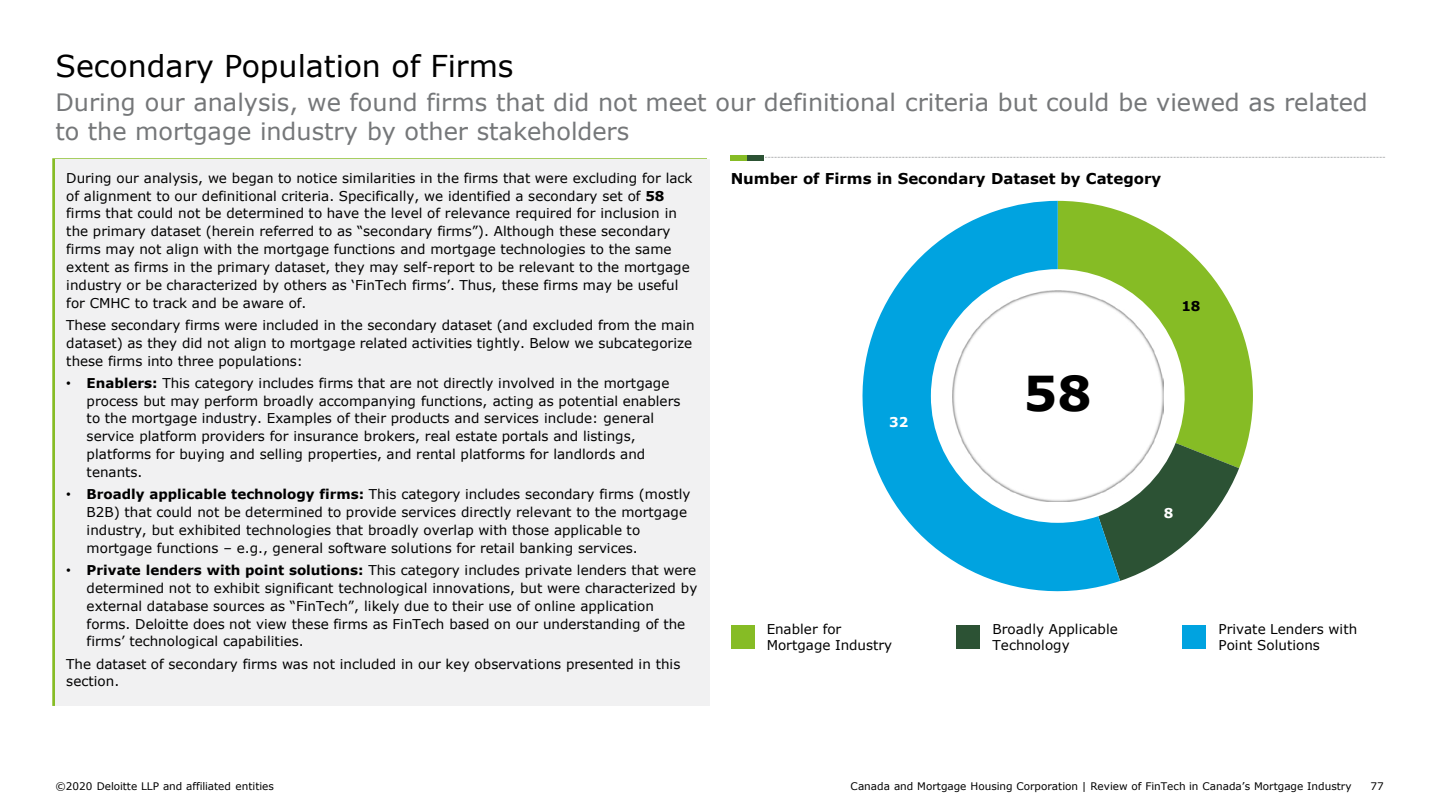
<style>
.page{position:relative;width:1440px;height:810px;background:#fff}
.page>*{position:absolute;margin:0;border:0;box-sizing:border-box;transform-origin:0 0}
.t1{font:700 48px "Verdana";color:#000}
.t2{font:30px "Verdana";color:#000}
.t3{font:24px/28.8px "Verdana";color:#757779}
.t4{font:700 15px "Verdana";color:#000}
.t5{font:13.5px/17.9px "Verdana";letter-spacing:.005em;color:#000}
.t6{font:700 13.5px "Verdana";color:#fff}
.t7{font:700 13.5px "Verdana";color:#000}
.t8{font:10.5px "Verdana";color:#000}
.s1{font-weight:700}
.s2{font-family:"Arial"}
</style>
<div class="page">
<div style="left:55px;top:159px;width:654px;height:546px;background:#f1f1f2"></div>
<svg style="left:765px;top:157px;width:620px;height:1px"></svg>
<div style="left:730px;top:155px;width:17px;height:6px;background:#86bc25"></div>
<div style="left:747px;top:155px;width:17px;height:6px;background:#2c5234"></div>
<svg style="left:1120px;top:211px;width:133px;height:257px;fill:#86bc25"></svg>
<svg style="left:1120px;top:443px;width:119px;height:138px"></svg>
<svg style="left:862px;top:201px;width:258px;height:391px;fill:#00a3e0"></svg>
<img style="left:952px;top:291px;width:211px;height:210px">
<div style="left:730px;top:625px;width:24px;height:24px;background:#86bc25"></div>
<div style="left:956px;top:625px;width:24px;height:24px;background:#2c5234"></div>
<div style="left:1182px;top:625px;width:24px;height:24px;background:#00a3e0"></div>
<h2 class="t2" style="left:56px;top:46px;width:459px">Secondary Population of Firms</h2>
<h3 class="t3" style="left:56px;top:87px;width:1314px">During our analysis, we found firms that did not meet our definitional criteria but could be viewed as related to the mortgage industry by other stakeholders</h3>
<p class="t5" style="left:66px;top:169px;width:628px">During our analysis, we began to notice similarities in the firms that were excluding for lack of alignment to our definitional criteria. Specifically, we identified a secondary set of <span class="s1">58 </span>firms that could not be determined to have the level of relevance required for inclusion in the primary dataset (herein referred to as “secondary firms”). Although these secondary firms may not align with the mortgage functions and mortgage technologies to the same extent as firms in the primary dataset, they may self-report to be relevant to the mortgage industry or be characterized by others as ‘FinTech firms’. Thus, these firms may be useful for CMHC to track and be aware of.</p>
<p class="t5" style="left:66px;top:316px;width:630px">These secondary firms were included in the secondary dataset (and excluded from the main dataset) as they did not align to mortgage related activities tightly. Below we subcategorize these firms into three populations:</p>
<p class="t5" style="left:87px;top:374px;width:595px;text-indent:-20px"><span class="s2">•</span> <span class="s1">Enablers:</span> This category includes firms that are not directly involved in the mortgage process but may perform broadly accompanying functions, acting as potential enablers to the mortgage industry. Examples of their products and services include: general service platform providers for insurance brokers, real estate portals and listings, platforms for buying and selling properties, and rental platforms for landlords and tenants.</p>
<p class="t5" style="left:87px;top:485px;width:605px;text-indent:-20px"><span class="s2">•</span> <span class="s1">Broadly applicable technology firms:</span> This category includes secondary firms (mostly B2B) that could not be determined to provide services directly relevant to the mortgage industry, but exhibited technologies that broadly overlap with those applicable to mortgage functions – e.g., general software solutions for retail banking services.</p>
<p class="t5" style="left:87px;top:561px;width:612px;text-indent:-20px"><span class="s2">•</span> <span class="s1">Private lenders with point solutions:</span> This category includes private lenders that were determined not to exhibit significant technological innovations, but were characterized by external database sources as “FinTech”, likely due to their use of online application forms. Deloitte does not view these firms as FinTech based on our understanding of the firms’ technological capabilities.</p>
<p class="t5" style="left:66px;top:655px;width:615px">The dataset of secondary firms was not included in our key observations presented in this section.</p>
<p class="t4" style="left:730px;top:167px;width:432px">Number of Firms in Secondary Dataset by Category</p>
<p class="t6" style="left:889px;top:413px;width:21px">32</p>
<h1 class="t1" style="left:1023px;top:360px;width:70px">58</h1>
<p class="t7" style="left:1181px;top:296px;width:21px">18</p>
<p class="t6" style="left:1163px;top:504px;width:11px">8</p>
<p class="t5" style="left:766px;top:621px;width:127px;line-height:16.2px">Enabler for<br>Mortgage Industry</p>
<p class="t5" style="left:992px;top:621px;width:127px;line-height:16.2px">Broadly Applicable<br>Technology</p>
<p class="t5" style="left:1218px;top:621px;width:140px;line-height:16.2px">Private Lenders with<br>Point Solutions</p>
<p class="t8" style="left:56px;top:779px;width:220px">©2020 Deloitte LLP and affiliated entities</p>
<p class="t8" style="left:850px;top:779px;width:502px">Canada and Mortgage Housing Corporation | Review of FinTech in Canada’s Mortgage Industry</p>
<p class="t8" style="left:1370px;top:779px;width:15px">77</p>
</div>
